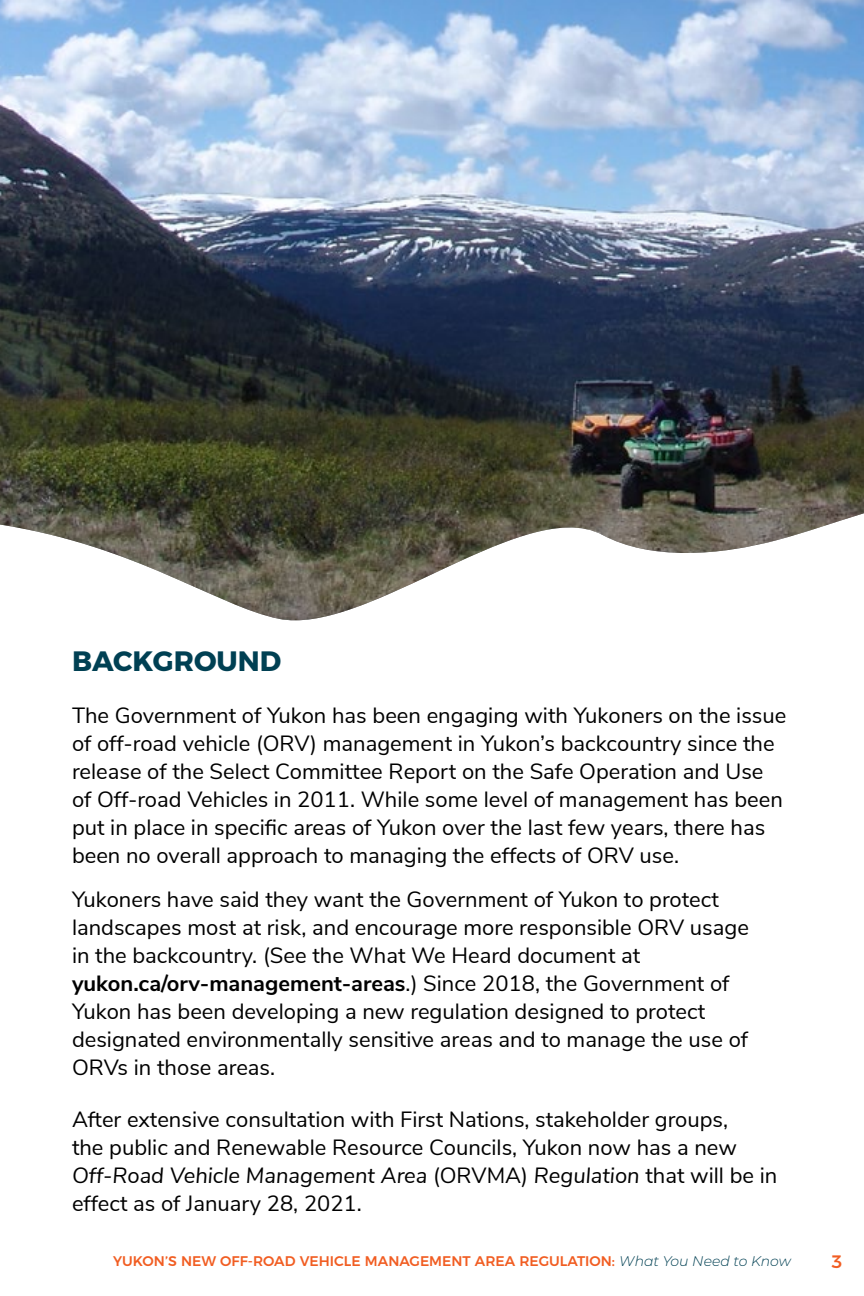
<style>
.page{position:relative;width:864px;height:1296px;background:#fff}
.page>*{position:absolute;margin:0;border:0;box-sizing:border-box;transform-origin:0 0}
.t1{font:700 28px "Montserrat";color:#004053}
.t2{font:22px/28px "Nunito Sans";color:#000}
.t3{font:500 18px "Montserrat";color:#f15d22}
.t4{font:500 14px "Montserrat";color:#f15d22}
.s1{font-weight:700}
.s2{font-style:italic}
.s3{font-weight:300;font-style:italic;color:#004053}
</style>
<div class="page">
<img style="left:0;top:0;width:864px;height:621px">
<p class="t1" style="left:72px;top:638px;width:211px">BACKGROUND</p>
<p class="t2" style="left:72px;top:700px;width:716px">The Government of Yukon has been engaging with Yukoners on the issue of off-road vehicle (ORV) management in Yukon’s backcountry since the release of the Select Committee Report on the Safe Operation and Use of Off-road Vehicles in 2011. While some level of management has been put in place in specific areas of Yukon over the last few years, there has been no overall approach to managing the effects of ORV use.</p>
<p class="t2" style="left:72px;top:884px;width:678px">Yukoners have said they want the Government of Yukon to protect landscapes most at risk, and encourage more responsible ORV usage in the backcountry. (See the What We Heard document at <span class="s1">yukon.ca/orv-management-areas</span>.) Since 2018, the Government of Yukon has been developing a new regulation designed to protect designated environmentally sensitive areas and to manage the use of ORVs in those areas.</p>
<p class="t2" style="left:72px;top:1104px;width:707px">After extensive consultation with First Nations, stakeholder groups,<br>the public and Renewable Resource Councils, Yukon now has a new <span class="s2">Off-Road Vehicle Management Area</span> (ORVMA) <span class="s2">Regulation</span> that will be in effect as of January 28, 2021.</p>
<p class="t4" style="left:113px;top:1249px;width:679px">YUKON’S NEW OFF-ROAD VEHICLE MANAGEMENT AREA REGULATION: <span class="s3">What You Need to Know</span></p>
<p class="t3" style="left:832px;top:1247px;width:13px">3</p>
</div>
